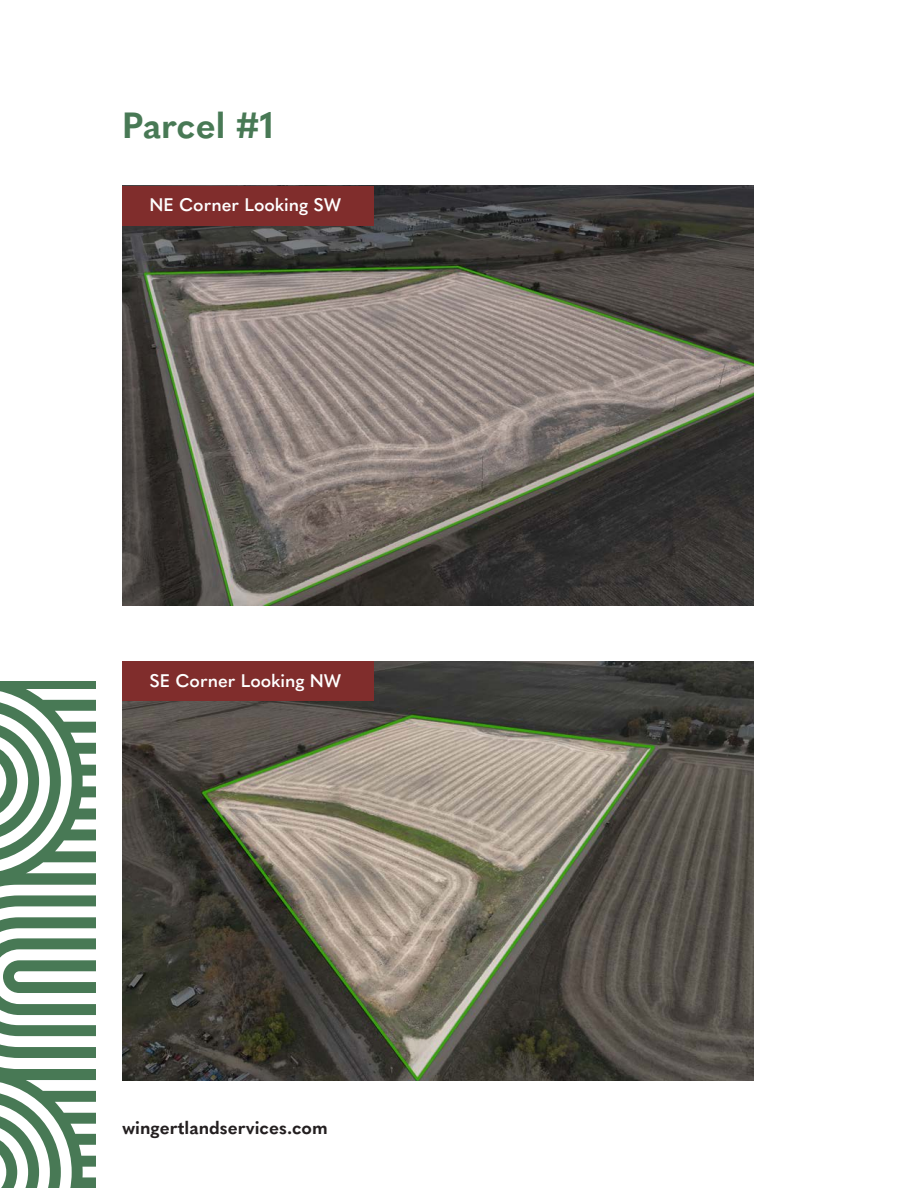
<style>
.page{position:relative;width:918px;height:1188px;background:#fff}
.page>*{position:absolute;margin:0;border:0;box-sizing:border-box;transform-origin:0 0}
.t1{font:700 36px "Quasimoda";letter-spacing:-.005em;color:#487955}
.t2{font:600 18px "Quasimoda";color:#fff}
.t3{font:700 18px "Quasimoda";color:#231f20}
</style>
<div class="page">
<svg style="left:0;top:681px;width:95px;height:507px"></svg>
<img style="left:122px;top:186px;width:631px;height:419px">
<img style="left:122px;top:662px;width:631px;height:419px">
<div style="left:122px;top:186px;width:252px;height:39px;background:#802d2c"></div>
<div style="left:122px;top:662px;width:252px;height:39px;background:#802d2c"></div>
<p class="t1" style="left:122px;top:97px;width:153px">Parcel #1</p>
<p class="t2" style="left:150px;top:191px;width:193px">NE Corner Looking SW</p>
<p class="t2" style="left:150px;top:667px;width:193px">SE Corner Looking NW</p>
<p class="t3" style="left:122px;top:1114px;width:207px">wingertlandservices.com</p>
</div>
